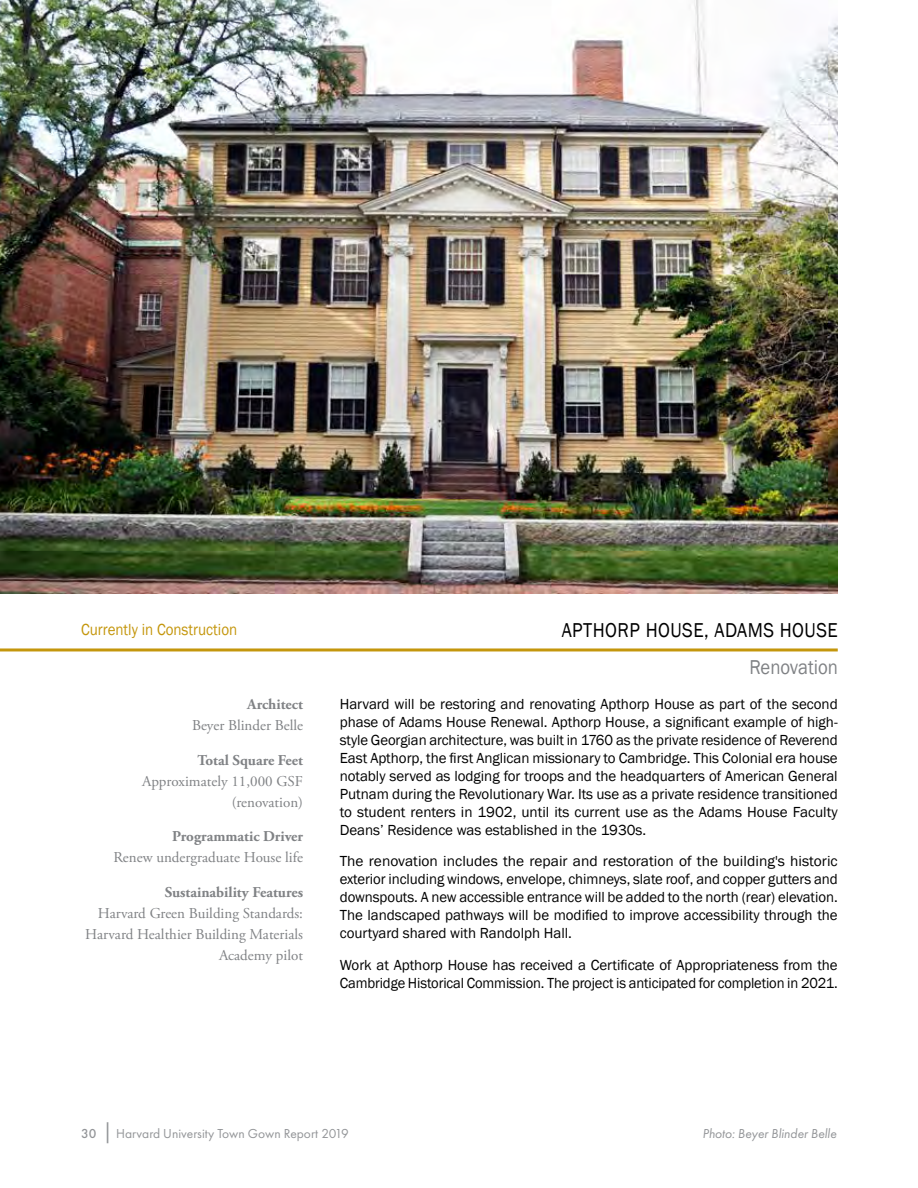
<style>
.page{position:relative;width:918px;height:1188px;background:#fff}
.page>*{position:absolute;margin:0;border:0;box-sizing:border-box;transform-origin:0 0}
.t1{font:20.7px "Franklin Gothic";letter-spacing:.025em;color:#000;scale:.91 1}
.t2{font:20.7px "Franklin Gothic";color:#808285;scale:.91 1}
.t3{font:16.5px "Franklin Gothic";color:#c4960c;scale:.91 1}
.t4{font:15px/18px "Franklin Gothic";letter-spacing:-.005em;color:#000;text-align:justify}
.t5{font:15px/21px "Adobe Garamond Pro";color:#808285;text-align:right}
.t6{font:700 15px "Adobe Garamond Pro";color:#808285}
.t7{font:13.5px "Futura PT";color:#939598}
.t8{font:italic 13.5px "Futura PT";letter-spacing:-.005em;color:#939598}
.s1{font-weight:500}
.s2{font-size:21px}
</style>
<div class="page">
<img style="left:0;top:0;width:838px;height:594px">
<hr style="left:0;top:648px;width:838px;height:3px;background:#c4960c">
<p class="t3" style="left:81px;top:620px;width:173px">Currently in Construction</p>
<h1 class="t1" style="left:562px;top:617px;width:305px">APTHORP HOUSE, ADAMS HOUSE</h1>
<p class="t6" style="left:247px;top:696px;width:57px">Architect</p>
<p class="t5" style="left:192px;top:715px;width:112px">Beyer Blinder Belle</p>
<p class="t6" style="left:198px;top:751px;width:107px">Total Square Feet</p>
<p class="t5" style="left:142px;top:771px;width:162px">Approximately 11,000 GSF (renovation)</p>
<p class="t6" style="left:172px;top:828px;width:132px">Programmatic Driver</p>
<p class="t5" style="left:113px;top:847px;width:191px">Renew undergraduate House life</p>
<p class="t6" style="left:165px;top:883px;width:140px">Sustainability Features</p>
<p class="t5" style="left:85px;top:903px;width:219px">Harvard Green Building Standards:<br>Harvard Healthier Building Materials<br>Academy pilot</p>
<h1 class="t2" style="left:749px;top:654px;width:99px">Renovation</h1>
<p class="t4" style="left:340px;top:695px;width:500px">Harvard will be restoring and renovating Apthorp House as part of the second phase of Adams House Renewal. Apthorp House, a significant example of high&shy;style Georgian architecture, was built in 1760 as the private residence of Reverend East Apthorp, the first Anglican missionary to Cambridge. This Colonial era house notably served as lodging for troops and the headquarters of American General Putnam during the Revolutionary War. Its use as a private residence transitioned to student renters in 1902, until its current use as the Adams House Faculty Deans’ Residence was established in the 1930s.</p>
<p class="t4" style="left:340px;top:853px;width:500px">The renovation includes the repair and restoration of the building's historic exterior including windows, envelope, chimneys, slate roof, and copper gutters and downspouts. A new accessible entrance will be added to the north (rear) elevation.<br>The landscaped pathways will be modified to improve accessibility through the courtyard shared with Randolph Hall.</p>
<p class="t4" style="left:340px;top:956px;width:500px">Work at Apthorp House has received a Certificate of Appropriateness from the<br>Cambridge Historical Commission. The project is anticipated for completion in 2021.</p>
<p class="t7" style="left:81px;top:1125px;width:269px"><span class="s1">30</span> <span class="s2">|</span> Harvard University Town Gown Report 2019</p>
<p class="t8" style="left:703px;top:1125px;width:136px">Photo: Beyer Blinder Belle</p>
</div>
